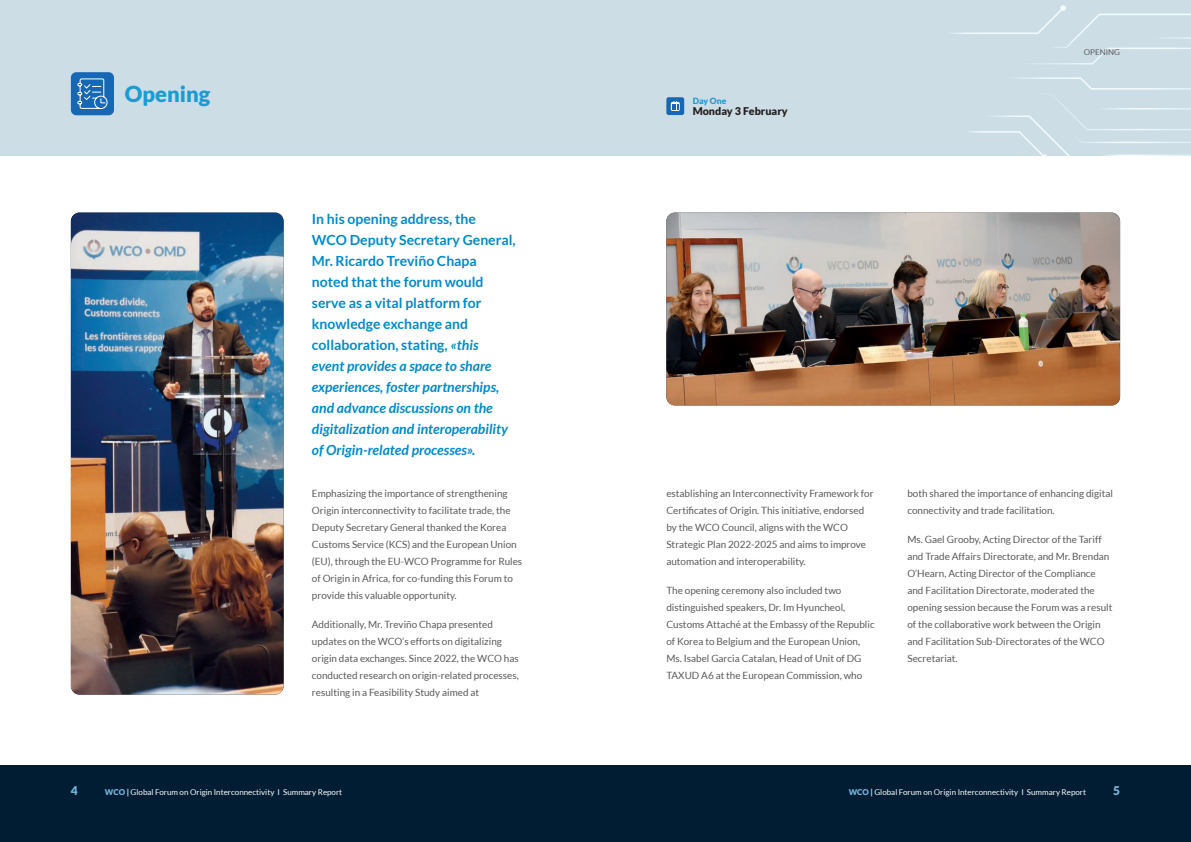
<style>
.page{position:relative;width:1191px;height:842px;background:#fff}
.page>*{position:absolute;margin:0;border:0;box-sizing:border-box;transform-origin:0 0}
.BT{font:900 22px "Lato";color:#1b9cd1}
.BT-2{font:700 14px/21px "Lato";color:#008bc8}
.Page_number{font:900 12px "Lato";color:#78b7df}
.BT-3{font:900 10.7px "Lato";color:#231f20}
.BT-4{font:10px/17px "Lato";color:#57585a}
.BT-5{font:900 8.6px "Lato";color:#1b9cd1}
.t1{font:8px "Lato";color:#fff}
.t2{font:8px "Lato";color:#57585a}
.s1{font-style:italic}
.s2{font-weight:900;color:#78b7df}
.s3{font-weight:900;color:#add1eb}
</style>
<div class="page">
<div style="left:0;top:0;width:1191px;height:156px;background:#cddde6"></div>
<svg style="left:952px;top:5px;width:239px;height:151px"></svg>
<div style="left:0;top:765px;width:1191px;height:77px;background:#001d34"></div>
<div style="left:71px;top:72px;width:43px;height:43px;background:#1768b4;border-radius:5px"></div>
<svg style="left:77px;top:78px;width:30px;height:31px"></svg>
<div style="left:666px;top:97px;width:18px;height:18px;background:#1768b4;border-radius:2px"></div>
<svg style="left:671px;top:102px;width:9px;height:9px"></svg>
<svg style="left:672px;top:101px;width:6px;height:9px"></svg>
<img style="left:666px;top:213px;width:454px;height:192px">
<img style="left:71px;top:213px;width:212px;height:481px">
<p class="BT" style="left:125px;top:81px;width:87px">Opening</p>
<p class="BT-2" style="left:312px;top:208px;width:205px">In his opening address, the<br>WCO Deputy Secretary General,<br>Mr. Ricardo Treviño Chapa noted that the forum would serve as a vital platform for knowledge exchange and collaboration, stating, <span class="s1">«this<br>event provides a space to share experiences, foster partnerships, and advance discussions on the digitalization and interoperability of Origin-related processes».</span></p>
<p class="BT-4" style="left:312px;top:485px;width:212px">Emphasizing the importance of strengthening Origin interconnectivity to facilitate trade, the Deputy Secretary General thanked the Korea Customs Service (KCS) and the European Union (EU), through the EU-WCO Programme for Rules of Origin in Africa, for co-funding this Forum to provide this valuable opportunity.</p>
<p class="BT-4" style="left:312px;top:616px;width:208px">Additionally, Mr. Treviño Chapa presented updates on the WCO’s efforts on digitalizing origin data exchanges. Since 2022, the WCO has conducted research on origin-related processes, resulting in a Feasibility Study aimed at</p>
<p class="BT-5" style="left:692px;top:96px;width:35px">Day One</p>
<p class="BT-3" style="left:692px;top:105px;width:96px">Monday 3 February</p>
<p class="t2" style="left:1083px;top:47px;width:38px">OPENING</p>
<p class="BT-4" style="left:666px;top:485px;width:209px">establishing an Interconnectivity Framework for Certificates of Origin. This initiative, endorsed by the WCO Council, aligns with the WCO Strategic Plan 2022-2025 and aims to improve automation and interoperability.</p>
<p class="BT-4" style="left:666px;top:581px;width:210px">The opening ceremony also included two distinguished speakers, Dr. Im Hyuncheol, Customs Attaché at the Embassy of the Republic of Korea to Belgium and the European Union, Ms. Isabel Garcia Catalan, Head of Unit of DG TAXUD A6 at the European Commission, who</p>
<p class="BT-4" style="left:907px;top:485px;width:207px">both shared the importance of enhancing digital connectivity and trade facilitation.</p>
<p class="BT-4" style="left:907px;top:530px;width:206px">Ms. Gael Grooby, Acting Director of the Tariff and Trade Affairs Directorate, and Mr. Brendan O’Hearn, Acting Director of the Compliance and Facilitation Directorate, moderated the opening session because the Forum was a result of the collaborative work between the Origin and Facilitation Sub-Directorates of the WCO Secretariat.</p>
<p class="Page_number" style="left:71px;top:783px;width:8px">4</p>
<p class="t1" style="left:105px;top:788px;width:239px"><span class="s2">WCO</span> <span class="s3">|</span> Global Forum on Origin Interconnectivity I Summary Report</p>
<p class="t1" style="left:848px;top:788px;width:239px"><span class="s2">WCO</span> <span class="s3">|</span> Global Forum on Origin Interconnectivity I Summary Report</p>
<p class="Page_number" style="left:1113px;top:783px;width:8px">5</p>
</div>
